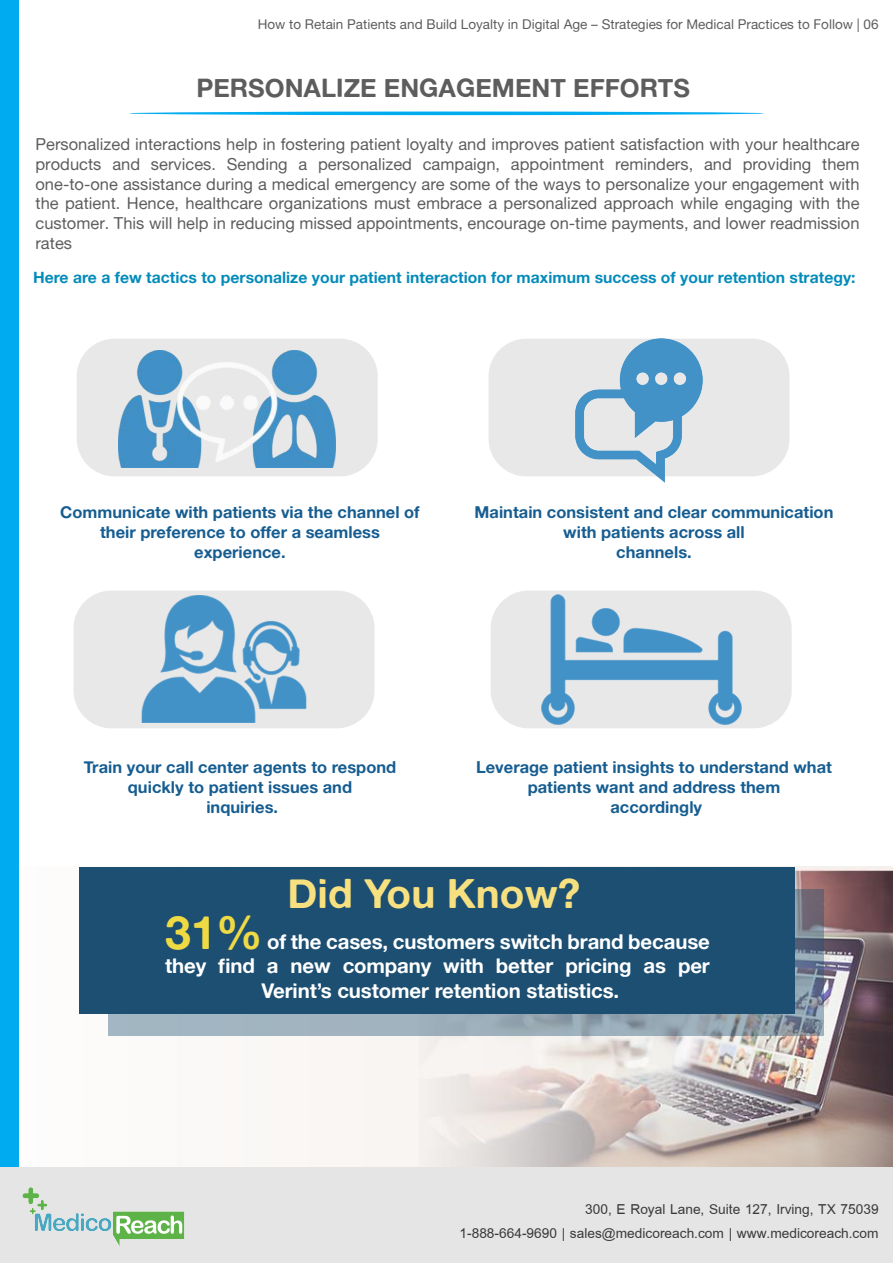
<style>
.page{position:relative;width:893px;height:1263px;background:#fff}
.page>*{position:absolute;margin:0;border:0;box-sizing:border-box;transform-origin:0 0}
.t1{font:46.5px "Alte Haas Grotesk Bold";color:#efda43}
.t2{font:40.5px "Alte Haas Grotesk Bold";color:#f7e07f}
.t3{font:25.5px "Alte Haas Grotesk Bold";color:#5d5d5d}
.t4{font:21px/24px "Browallia UPC";color:#3a3a3a;text-align:right}
.t5{font:20.4px "Alte Haas Grotesk Bold";letter-spacing:-.01em;color:#fff}
.t6{font:16.5px/19.8px "Alte Haas Grotesk";color:#5d5d5d;text-align:justify}
.t7{font:16.5px/19.8px "Alte Haas Grotesk Bold";color:#165d91;text-align:center}
.t8{font:15.75px "Alte Haas Grotesk Bold";color:#048bba}
.t9{font:13.5px "Alte Haas Grotesk";color:#5d5d5d}
</style>
<div class="page">
<img style="left:79px;top:867px;width:814px;height:300px">
<svg style="left:108px;top:890px;width:715px;height:146px;background:#93a3af"></svg>
<div style="left:80px;top:867px;width:715px;height:147px;background:#1c4f72"></div>
<div style="left:0;top:0;width:19px;height:1263px;background:#00acef"></div>
<hr style="left:128px;top:112px;width:637px;height:3px;background:#00acef;border-radius:50%">
<div style="left:77px;top:339px;width:301px;height:137px;background:#e8e8e8;border-radius:38px"></div>
<div style="left:74px;top:590px;width:301px;height:138px;background:#e8e8e8;border-radius:38px"></div>
<div style="left:488px;top:339px;width:301px;height:137px;background:#e8e8e8;border-radius:38px"></div>
<div style="left:491px;top:590px;width:301px;height:138px;background:#e8e8e8;border-radius:38px"></div>
<img style="left:541px;top:594px;width:200px;height:131px">
<img style="left:119px;top:350px;width:217px;height:118px">
<img style="left:142px;top:596px;width:164px;height:126px">
<img style="left:575px;top:339px;width:128px;height:143px">
<div style="left:0;top:1167px;width:893px;height:96px;background:#e5e5e5"></div>
<img style="left:22px;top:1187px;width:163px;height:59px">
<p class="t9" style="left:258px;top:16px;width:622px">How to Retain Patients and Build Loyalty in Digital Age – Strategies for Medical Practices to Follow | 06</p>
<h3 class="t3" style="left:196px;top:72px;width:495px">PERSONALIZE ENGAGEMENT EFFORTS</h3>
<p class="t6" style="left:35px;top:134px;width:826px">Personalized interactions help in fostering patient loyalty and improves patient satisfaction with your healthcare products and services. Sending a personalized campaign, appointment reminders, and providing them one-to-one assistance during a medical emergency are some of the ways to personalize your engagement with the patient. Hence, healthcare organizations must embrace a personalized approach while engaging with the customer. This will help in reducing missed appointments, encourage on-time payments, and lower readmission rates</p>
<p class="t8" style="left:33px;top:268px;width:824px">Here are a few tactics to personalize your patient interaction for maximum success of your retention strategy:</p>
<p class="t7" style="left:60px;top:502px;width:361px">Communicate with patients via the channel of their preference to offer a seamless experience.</p>
<p class="t7" style="left:475px;top:502px;width:360px">Maintain consistent and clear communication with patients across all<br>channels.</p>
<p class="t7" style="left:84px;top:757px;width:314px">Train your call center agents to respond quickly to patient issues and<br>inquiries.</p>
<p class="t7" style="left:476px;top:757px;width:357px">Leverage patient insights to understand what patients want and address them<br>accordingly</p>
<h2 class="t2" style="left:287px;top:868px;width:294px">Did You Know?</h2>
<h1 class="t1" style="left:165px;top:903px;width:99px">31%</h1>
<p class="t5" style="left:267px;top:929px;width:444px">of the cases, customers switch brand because</p>
<p class="t5" style="left:165px;top:953px;width:546px">they find a new company with better pricing as per</p>
<p class="t5" style="left:262px;top:978px;width:359px">Verint’s customer retention statistics.</p>
<p class="t4" style="left:460px;top:1197px;width:421px">300, E Royal Lane, Suite 127, Irving, TX 75039<br>1-888-664-9690 | sales@medicoreach.com | www.medicoreach.com</p>
</div>
